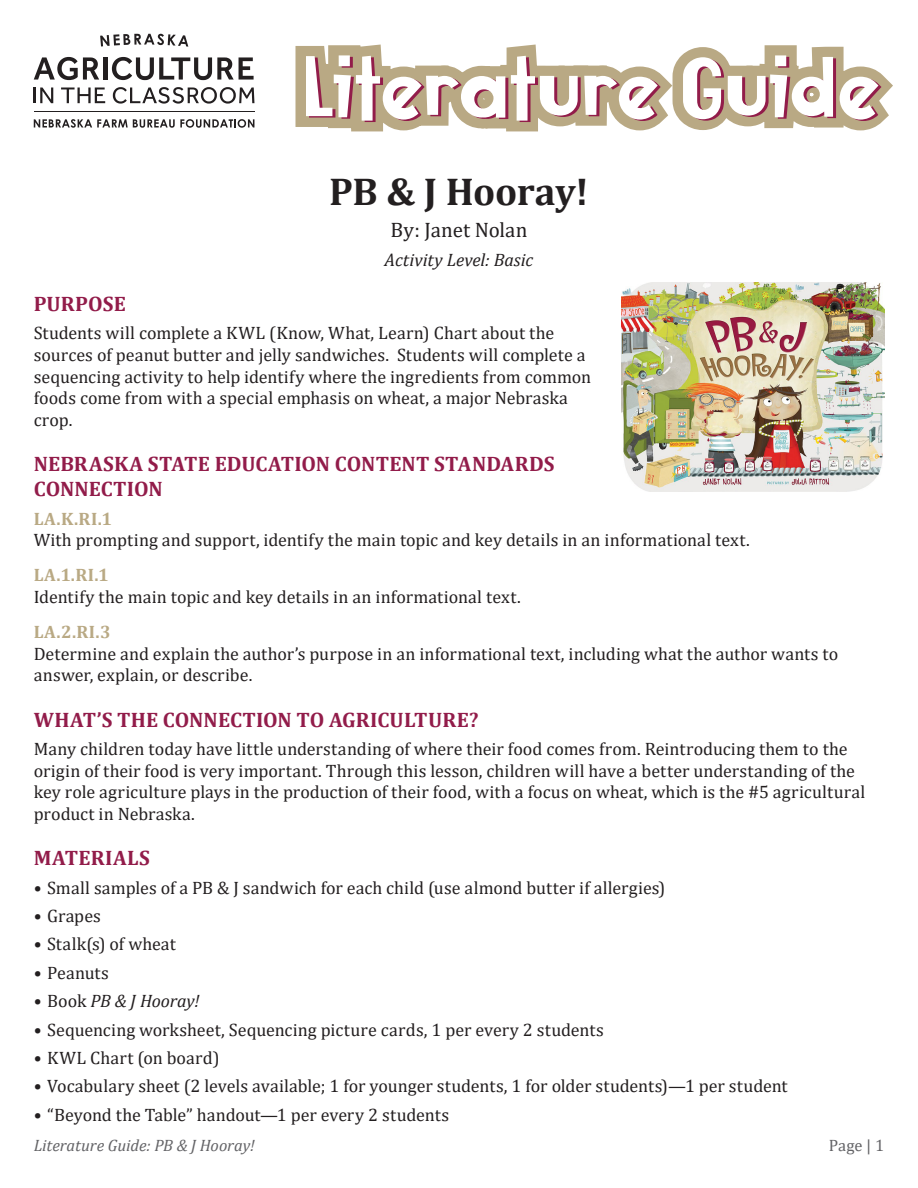
<style>
.page{position:relative;width:918px;height:1188px;background:#fff}
.page>*{position:absolute;margin:0;border:0;box-sizing:border-box;transform-origin:0 0}
.t1{font:700 39px "Cambria";letter-spacing:-.015em;color:#231f20}
.t2{font:700 21px/25.2px "Cambria";letter-spacing:.005em;color:#921c4a}
.t3{font:21px "Cambria";color:#231f20}
.t4{font:18px/21.6px "Cambria";color:#231f20}
.t5{font:italic 18px "Cambria";color:#231f20}
.t6{font:700 18px "Cambria";letter-spacing:.03em;color:#b9a984}
.t7{font:italic 16.5px "Cambria";letter-spacing:-.005em;color:#636366}
.t8{font:16.5px "Cambria";color:#636366}
.s1{font-style:normal}
</style>
<div class="page">
<hr style="left:34px;top:111px;width:220px;height:1px;background:#231f20">
<svg style="left:100px;top:34px;width:88px;height:13px"></svg>
<svg style="left:34px;top:57px;width:65px;height:23px"></svg>
<hr style="left:103px;top:57px;width:4px;height:23px;background:#231f20">
<svg style="left:112px;top:57px;width:142px;height:23px"></svg>
<svg style="left:34px;top:88px;width:19px;height:15px"></svg>
<svg style="left:61px;top:88px;width:44px;height:15px"></svg>
<svg style="left:113px;top:87px;width:141px;height:17px"></svg>
<svg style="left:34px;top:119px;width:220px;height:9px"></svg>
<svg style="left:295px;top:44px;width:598px;height:88px"></svg>
<svg style="left:306px;top:55px;width:575px;height:67px"></svg>
<img style="left:621px;top:283px;width:263px;height:208px">
<p class="t1" style="left:329px;top:164px;width:261px">PB &amp; J Hooray!</p>
<p class="t3" style="left:390px;top:218px;width:139px">By: Janet Nolan</p>
<p class="t5" style="left:385px;top:247px;width:150px">Activity Level: Basic</p>
<p class="t2" style="left:34px;top:291px;width:94px">PURPOSE</p>
<p class="t4" style="left:34px;top:322px;width:559px">Students will complete a KWL (Know, What, Learn) Chart about the sources of peanut butter and jelly sandwiches. Students will complete a sequencing activity to help identify where the ingredients from common foods come from with a special emphasis on wheat, a major Nebraska crop.</p>
<p class="t2" style="left:34px;top:451px;width:522px">NEBRASKA STATE EDUCATION CONTENT STANDARDS<br>CONNECTION</p>
<p class="t6" style="left:34px;top:506px;width:80px">LA.K.RI.1</p>
<p class="t4" style="left:34px;top:529px;width:718px">With prompting and support, identify the main topic and key details in an informational text.</p>
<p class="t6" style="left:34px;top:563px;width:77px">LA.1.RI.1</p>
<p class="t4" style="left:34px;top:586px;width:489px">Identify the main topic and key details in an informational text.</p>
<p class="t6" style="left:34px;top:619px;width:79px">LA.2.RI.3</p>
<p class="t4" style="left:34px;top:643px;width:806px">Determine and explain the author’s purpose in an informational text, including what the author wants to answer, explain, or describe.</p>
<p class="t2" style="left:34px;top:706px;width:446px">WHAT’S THE CONNECTION TO AGRICULTURE?</p>
<p class="t4" style="left:34px;top:738px;width:833px">Many children today have little understanding of where their food comes from. Reintroducing them to the origin of their food is very important. Through this lesson, children will have a better understanding of the key role agriculture plays in the production of their food, with a focus on wheat, which is the #5 agricultural product in Nebraska.</p>
<p class="t2" style="left:34px;top:845px;width:118px">MATERIALS</p>
<p class="t4" style="left:34px;top:877px;width:633px">• Small samples of a PB &amp; J sandwich for each child (use almond butter if allergies)</p>
<p class="t4" style="left:34px;top:905px;width:69px">• Grapes</p>
<p class="t4" style="left:34px;top:933px;width:144px">• Stalk(s) of wheat</p>
<p class="t4" style="left:34px;top:962px;width:77px">• Peanuts</p>
<p class="t5" style="left:34px;top:988px;width:167px"><span class="s1">• Book</span> PB &amp; J Hooray!</p>
<p class="t4" style="left:34px;top:1019px;width:572px">• Sequencing worksheet, Sequencing picture cards, 1 per every 2 students</p>
<p class="t4" style="left:34px;top:1047px;width:187px">• KWL Chart (on board)</p>
<p class="t4" style="left:34px;top:1075px;width:755px">• Vocabulary sheet (2 levels available; 1 for younger students, 1 for older students)—1 per student</p>
<p class="t4" style="left:34px;top:1104px;width:417px">• “Beyond the Table” handout—1 per every 2 students</p>
<p class="t7" style="left:34px;top:1134px;width:222px">Literature Guide: PB &amp; J Hooray!</p>
<p class="t8" style="left:829px;top:1136px;width:57px">Page | 1</p>
</div>
